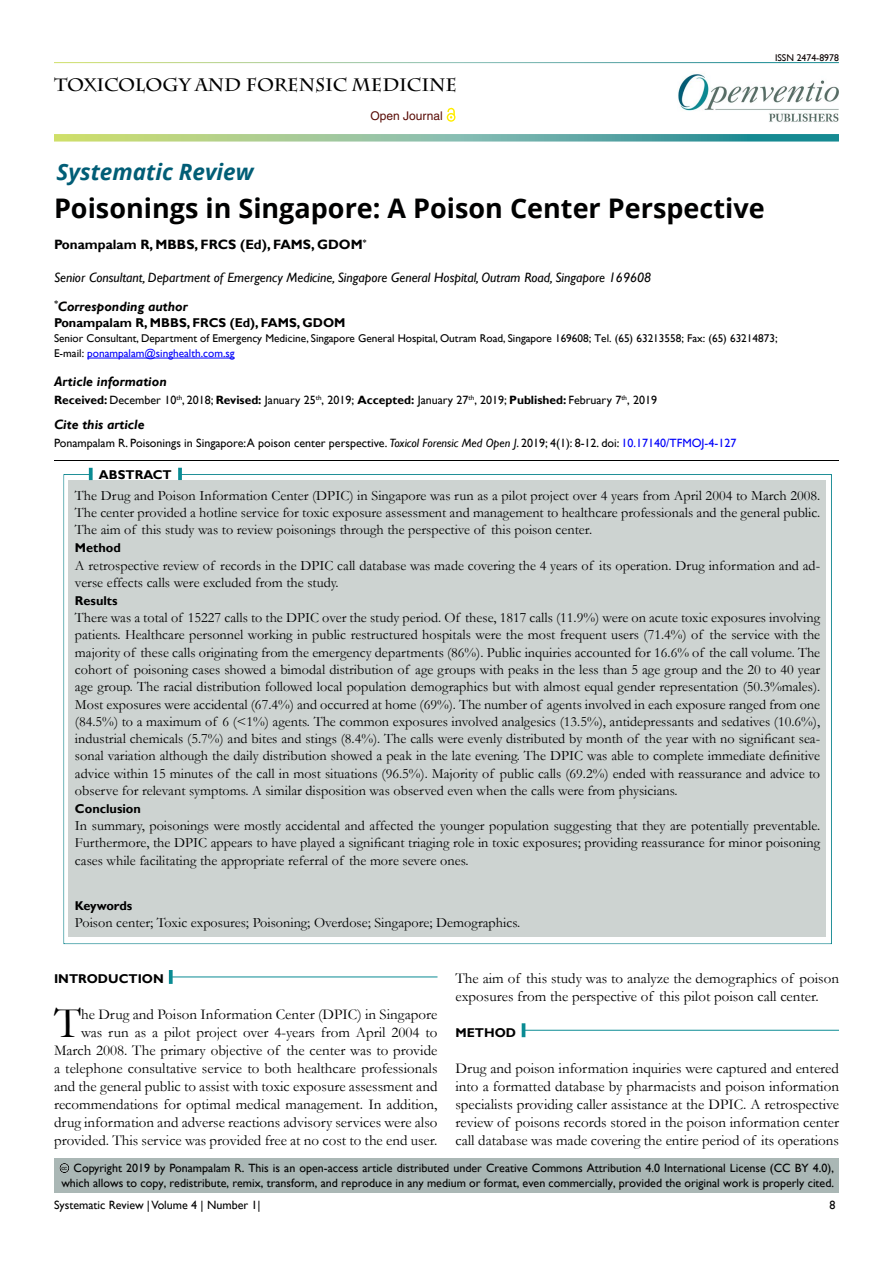
<style>
.page{position:relative;width:893px;height:1263px;background:#fff}
.page>*{position:absolute;margin:0;border:0;box-sizing:border-box;transform-origin:0 0}
.t1{font:43.8px "Garamond";color:#000}
.t2{font:700 27px "Open Sans";color:#000101}
.t3{font:italic 700 22.5px "Open Sans";color:#015d76}
.t4{font:700 18px "Charlemagne Std";color:#000}
.t5{font:15px/18px "Garamond";color:#000;text-align:right}
.t6{font:14.25px/17.2px "Garamond";color:#000;text-align:justify}
.t7{font:italic 13.5px/29.4px "Gill Sans";color:#000101}
.t8{font:700 13.5px "Gill Sans";color:#000101}
.t9{font:italic 700 13.5px "Gill Sans";color:#000101}
.t10{font:italic 700 13.5px "Gill Sans";color:#000}
.t11{font:700 12.75px "Gill Sans";color:#000}
.t12{font:700 12.75px "Gill Sans";color:#000101}
.t13{font:12px/14.4px "Gill Sans";color:#000;text-align:right}
.t14{font:12px "Gill Sans";color:#000101}
.t15{font:12px "Helvetica LT Std";color:#580b05}
.t16{font:11.25px/15.5px "Gill Sans";color:#000101}
.t17{font:9.75px "Gill Sans";color:#0a0000}
.t18{font:5.7px "Arial";color:#000}
.s1{font-weight:700}
.s2{color:#0000fa}
.s3{font-weight:700;color:#000}
.s4{color:#000}
.s5{font-style:italic;color:#000101}
.s6{color:#000101}
</style>
<div class="page">
<svg style="left:447px;top:107px;width:8px;height:13px"></svg>
<img style="left:678px;top:74px;width:161px;height:48px">
<svg style="left:54px;top:134px;width:785px;height:8px;background:#83bb9d"></svg>
<hr style="left:87px;top:358px;width:148px;height:1px;background:#0000fa">
<div style="left:51px;top:463px;width:794px;height:482px;background:#f9f2f3;opacity:.75"></div>
<svg style="left:89px;top:468px;width:4px;height:12px"></svg>
<svg style="left:178px;top:468px;width:4px;height:12px"></svg>
<div style="left:42px;top:449px;width:810px;height:14px;background:#f9f2f3;opacity:.75"></div>
<div style="left:54px;top:1158px;width:785px;height:35px;background:#aab7b5"></div>
<div style="left:47px;top:1150px;width:37px;height:24px;background:#f9f2f3;opacity:.75"></div>
<hr style="left:172px;top:976px;width:265px;height:1px;background:#0a8b93">
<svg style="left:169px;top:970px;width:4px;height:14px"></svg>
<hr style="left:525px;top:1030px;width:314px;height:1px;background:#0a8b93">
<hr style="left:522px;top:1023px;width:3px;height:14px;background:#0a8b93">
<p class="t4" style="left:54px;top:74px;width:405px">TOXICOLOGY AND FORENSIC MEDICINE</p>
<p class="t15" style="left:371px;top:109px;width:74px">Open Journal</p>
<p class="t17" style="left:775px;top:52px;width:65px">ISSN 2474-8978</p>
<h3 class="t3" style="left:57px;top:156px;width:199px">Systematic Review</h3>
<h2 class="t2" style="left:54px;top:189px;width:712px">Poisonings in Singapore: A Poison Center Perspective</h2>
<p class="t8" style="left:54px;top:236px;width:314px">Ponampalam R, MBBS, FRCS (Ed), FAMS, GDOM<sup>*</sup></p>
<p class="t7" style="left:54px;top:262px;width:599px">Senior Consultant, Department of Emergency Medicine, Singapore General Hospital, Outram Road, Singapore 169608 <sup>*</sup><span class="s1">Corresponding author</span></p>
<p class="t12" style="left:54px;top:315px;width:293px">Ponampalam R, MBBS, FRCS (Ed), FAMS, GDOM</p>
<p class="t16" style="left:54px;top:330px;width:725px">Senior Consultant, Department of Emergency Medicine, Singapore General Hospital, Outram Road, Singapore 169608; Tel. (65) 63213558; Fax: (65) 63214873;<br>E-mail: <span class="s2">ponampalam@singhealth.com.sg</span></p>
<p class="t9" style="left:54px;top:374px;width:114px">Article information</p>
<p class="t14" style="left:54px;top:393px;width:605px"><span class="s1">Received:</span> December 10<sup>th</sup>, 2018; <span class="s3">Revised:</span> January 25<sup>th</sup>, 2019<span class="s4">;</span> <span class="s1">Accepted:</span> January 27<sup>th</sup>, 2019; <span class="s1">Published:</span> February 7<sup>th</sup>, 2019</p>
<p class="t10" style="left:54px;top:417px;width:92px">Cite this article</p>
<p class="t13" style="left:54px;top:436px;width:684px">Ponampalam R. Poisonings in Singapore: A poison center perspective. <span class="s5">Toxicol Forensic Med Open J</span><span class="s6">. 2019; 4(1): 8-12. doi:</span> <span class="s2">10.17140/TFMOJ-4-127</span></p>
<p class="t11" style="left:99px;top:467px;width:74px">ABSTRACT</p>
<p class="t6" style="left:75px;top:486px;width:747px">The Drug and Poison Information Center (DPIC) in Singapore was run as a pilot project over 4 years from April 2004 to March 2008.<br>The center provided a hotline service for toxic exposure assessment and management to healthcare professionals and the general public.<br>The aim of this study was to review poisonings through the perspective of this poison center.</p>
<p class="t11" style="left:75px;top:540px;width:47px">Method</p>
<p class="t6" style="left:75px;top:556px;width:747px">A retrospective review of records in the DPIC call database was made covering the 4 years of its operation. Drug information and ad&shy;verse effects calls were excluded from the study.</p>
<p class="t11" style="left:75px;top:593px;width:44px">Results</p>
<p class="t6" style="left:75px;top:609px;width:747px">There was a total of 15227 calls to the DPIC over the study period. Of these, 1817 calls (11.9%) were on acute toxic exposures involving patients. Healthcare personnel working in public restructured hospitals were the most frequent users (71.4%) of the service with the majority of these calls originating from the emergency departments (86%). Public inquiries accounted for 16.6% of the call volume. The cohort of poisoning cases showed a bimodal distribution of age groups with peaks in the less than 5 age group and the 20 to 40 year age group. The racial distribution followed local population demographics but with almost equal gender representation (50.3%males).<br>Most exposures were accidental (67.4%) and occurred at home (69%). The number of agents involved in each exposure ranged from one (84.5%) to a maximum of 6 (&lt;1%) agents. The common exposures involved analgesics (13.5%), antidepressants and sedatives (10.6%), industrial chemicals (5.7%) and bites and stings (8.4%). The calls were evenly distributed by month of the year with no significant sea&shy;sonal variation although the daily distribution showed a peak in the late evening. The DPIC was able to complete immediate definitive advice within 15 minutes of the call in most situations (96.5%). Majority of public calls (69.2%) ended with reassurance and advice to observe for relevant symptoms. A similar disposition was observed even when the calls were from physicians.</p>
<p class="t11" style="left:75px;top:801px;width:68px">Conclusion</p>
<p class="t6" style="left:75px;top:816px;width:747px">In summary, poisonings were mostly accidental and affected the younger population suggesting that they are potentially preventable.<br>Furthermore, the DPIC appears to have played a significant triaging role in toxic exposures; providing reassurance for minor poisoning cases while facilitating the appropriate referral of the more severe ones.</p>
<p class="t11" style="left:75px;top:897px;width:59px">Keywords</p>
<p class="t6" style="left:75px;top:913px;width:447px">Poison center; Toxic exposures; Poisoning; Overdose; Singapore; Demographics.</p>
<p class="t11" style="left:54px;top:971px;width:111px">INTRODUCTION</p>
<h1 class="t1" style="left:54px;top:994px;width:28px">T</h1>
<p class="t5" style="left:54px;top:1005px;width:385px">he Drug and Poison Information Center (DPIC) in Singapore<br>was run as a pilot project over 4-years from April 2004 to March 2008. The primary objective of the center was to provide a telephone consultative service to both healthcare professionals and the general public to assist with toxic exposure assessment and recommendations for optimal medical management. In addition, drug information and adverse reactions advisory services were also provided. This service was provided free at no cost to the end user.</p>
<p class="t5" style="left:455px;top:969px;width:385px;text-align:left">The aim of this study was to analyze the demographics of poison exposures from the perspective of this pilot poison call center.</p>
<p class="t11" style="left:455px;top:1025px;width:62px">METHOD</p>
<p class="t5" style="left:455px;top:1059px;width:385px;text-align:justify">Drug and poison information inquiries were captured and entered into a formatted database by pharmacists and poison information specialists providing caller assistance at the DPIC. A retrospective review of poisons records stored in the poison information center call database was made covering the entire period of its operations</p>
<p class="t13" style="left:61px;top:1161px;width:774px">Copyright 2019 by Ponampalam R. This is an open-access article distributed under Creative Commons Attribution 4.0 International License (CC BY 4.0), which allows to copy, redistribute, remix, transform, and reproduce in any medium or format, even commercially, provided the original work is properly cited.</p>
<p class="t13" style="left:830px;top:1198px;width:7px">8</p>
<p class="t18" style="left:61px;top:1164px;width:7px">cc</p>
<p class="t13" style="left:54px;top:1198px;width:208px">Systematic Review | Volume 4 | Number 1|</p>
</div>
